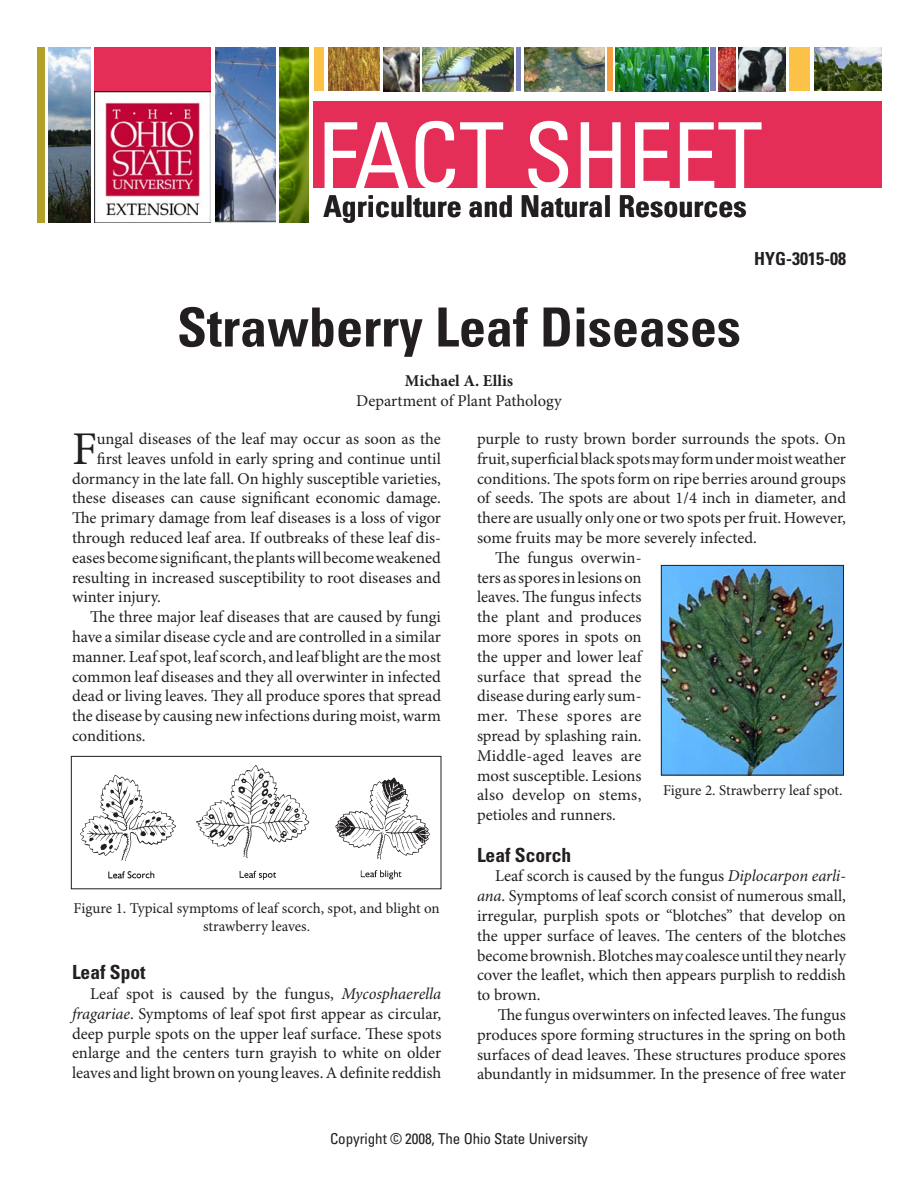
<style>
.page{position:relative;width:918px;height:1188px;background:#fff}
.page>*{position:absolute;margin:0;border:0;box-sizing:border-box;transform-origin:0 0}
.t1{font:condensed 91.35px "Univers";letter-spacing:-.01em;color:#fff}
.t2{font:700 condensed 54px "Univers";color:#231f20}
.Drop_cap{font:46.95px "Minion Pro";color:#231f20}
.t3{font:700 condensed 30px "Univers";color:#231f20}
.t4{font:700 condensed 19.5px "Univers";color:#231f20}
.t5{font:700 condensed 18px "Univers";color:#231f20}
.Body{font:16.5px/19.8px "Minion Pro";color:#231f20;text-align:justify}
.Drop_cap-2{font:16.5px "Minion Pro";color:#231f20}
.body_no_indent{font:16.5px/19.8px "Minion Pro";color:#231f20;text-align:justify}
.Author{font:16.5px "Minion Pro";letter-spacing:-.005em;color:#231f20}
.Author-2{font:700 16.5px "Minion Pro";color:#231f20}
.t6{font:15px/18px "Minion Pro";color:#231f20;text-align:center}
.copyright_and_discla{font:condensed 15px "Univers";letter-spacing:-.005em;color:#231f20}
.s1{font-style:italic}
</style>
<div class="page">
<div style="left:94px;top:47px;width:117px;height:80px;background:#e42d57"></div>
<img style="left:94px;top:91px;width:117px;height:132px">
<div style="left:314px;top:101px;width:568px;height:86px;background:#e42d57"></div>
<img style="left:524px;top:47px;width:80px;height:44px">
<img style="left:719px;top:47px;width:17px;height:44px">
<img style="left:422px;top:47px;width:92px;height:44px">
<img style="left:616px;top:47px;width:93px;height:44px">
<hr style="left:517px;top:47px;width:4px;height:44px;background:#7b83b9">
<div style="left:608px;top:47px;width:5px;height:44px;background:#f7a147"></div>
<div style="left:710px;top:47px;width:6px;height:44px;background:#7b83b9"></div>
<img style="left:383px;top:47px;width:36px;height:44px">
<img style="left:739px;top:47px;width:47px;height:44px">
<div style="left:789px;top:47px;width:21px;height:44px;background:#fcc147"></div>
<img style="left:48px;top:47px;width:43px;height:176px">
<img style="left:280px;top:47px;width:29px;height:176px">
<div style="left:37px;top:47px;width:7px;height:176px;background:#b2a129"></div>
<img style="left:215px;top:47px;width:60px;height:176px">
<div style="left:314px;top:47px;width:9px;height:44px;background:#fcc147"></div>
<img style="left:814px;top:47px;width:68px;height:44px">
<img style="left:80px;top:765px;width:350px;height:115px">
<div style="left:71px;top:756px;width:370px;height:133px;border:1px solid #231f20"></div>
<img style="left:663px;top:567px;width:179px;height:206px">
<div style="left:661px;top:565px;width:183px;height:210px;border:1px solid #231f20"></div>
<p class="t1" style="left:318px;top:98px;width:447px">FACT SHEET</p>
<p class="t3" style="left:323px;top:188px;width:425px">Agriculture and Natural Resources</p>
<h3 class="t5" style="left:754px;top:247px;width:93px">HYG-3015-08</h3>
<h1 class="t2" style="left:177px;top:294px;width:565px">Strawberry Leaf Diseases</h1>
<p class="Author-2" style="left:405px;top:371px;width:110px">Michael A. Ellis</p>
<p class="Author" style="left:356px;top:390px;width:207px">Department of Plant Pathology</p>
<p class="Drop_cap" style="left:72px;top:421px;width:26px">F</p>
<p class="Drop_cap-2" style="left:97px;top:429px;width:346px">ungal diseases of the leaf may occur as soon as the</p>
<p class="Drop_cap-2" style="left:97px;top:449px;width:346px">first leaves unfold in early spring and continue until</p>
<p class="Drop_cap-2" style="left:72px;top:468px;width:370px">dormancy in the late fall. On highly susceptible varieties,</p>
<p class="Drop_cap-2" style="left:72px;top:488px;width:370px">these diseases can cause significant economic damage.</p>
<p class="Drop_cap-2" style="left:72px;top:508px;width:371px">The primary damage from leaf diseases is a loss of vigor</p>
<p class="Drop_cap-2" style="left:72px;top:528px;width:371px">through reduced leaf area. If outbreaks of these leaf dis-</p>
<p class="Drop_cap-2" style="left:72px;top:548px;width:370px">eases become significant, the plants will become weakened</p>
<p class="Drop_cap-2" style="left:72px;top:567px;width:370px">resulting in increased susceptibility to root diseases and</p>
<p class="Drop_cap-2" style="left:72px;top:587px;width:90px">winter injury.</p>
<p class="Body" style="left:72px;top:608px;width:371px;text-indent:18px">The three major leaf diseases that are caused by fungi have a similar disease cycle and are controlled in a similar manner. Leaf spot, leaf scorch, and leaf blight are the most common leaf diseases and they all overwinter in infected dead or living leaves. They all produce spores that spread the disease by causing new infections during moist, warm conditions.</p>
<p class="t6" style="left:74px;top:900px;width:368px">Figure 1. Typical symptoms of leaf scorch, spot, and blight on strawberry leaves.</p>
<h3 class="t4" style="left:72px;top:960px;width:75px">Leaf Spot</h3>
<p class="Body" style="left:72px;top:985px;width:371px;text-indent:18px">Leaf spot is caused by the fungus, <span class="s1">Mycosphaerella fragariae</span>. Symptoms of leaf spot first appear as circular, deep purple spots on the upper leaf surface. These spots enlarge and the centers turn grayish to white on older leaves and light brown on young leaves. A definite reddish</p>
<p class="Body" style="left:477px;top:430px;width:370px">purple to rusty brown border surrounds the spots. On</p>
<p class="body_no_indent" style="left:477px;top:449px;width:371px">fruit, superficial black spots may form under moist weather conditions. The spots form on ripe berries around groups of seeds. The spots are about 1/4 inch in diameter, and there are usually only one or two spots per fruit. However, some fruits may be more severely infected.</p>
<p class="Body" style="left:477px;top:548px;width:166px;text-indent:18px">The fungus overwin&shy;ters as spores in lesions on leaves. The fungus infects the plant and produces more spores in spots on the upper and lower leaf surface that spread the disease during early sum&shy;mer. These spores are spread by splashing rain.<br>Middle-aged leaves are most susceptible. Lesions also develop on stems, petioles and runners.</p>
<h3 class="t4" style="left:477px;top:843px;width:96px">Leaf Scorch</h3>
<p class="Body" style="left:477px;top:867px;width:371px;text-indent:18px">Leaf scorch is caused by the fungus <span class="s1">Diplocarpon earli&shy;ana</span>. Symptoms of leaf scorch consist of numerous small, irregular, purplish spots or “blotches” that develop on the upper surface of leaves. The centers of the blotches become brownish. Blotches may coalesce until they nearly cover the leaflet, which then appears purplish to reddish to brown.</p>
<p class="Body" style="left:477px;top:1006px;width:371px;text-indent:21px">The fungus overwinters on infected leaves. The fungus produces spore forming structures in the spring on both surfaces of dead leaves. These structures produce spores abundantly in midsummer. In the presence of free water</p>
<p class="t6" style="left:663px;top:781px;width:181px">Figure 2. Strawberry leaf spot.</p>
<p class="copyright_and_discla" style="left:330px;top:1129px;width:259px">Copyright © 2008, The Ohio State University</p>
</div>
